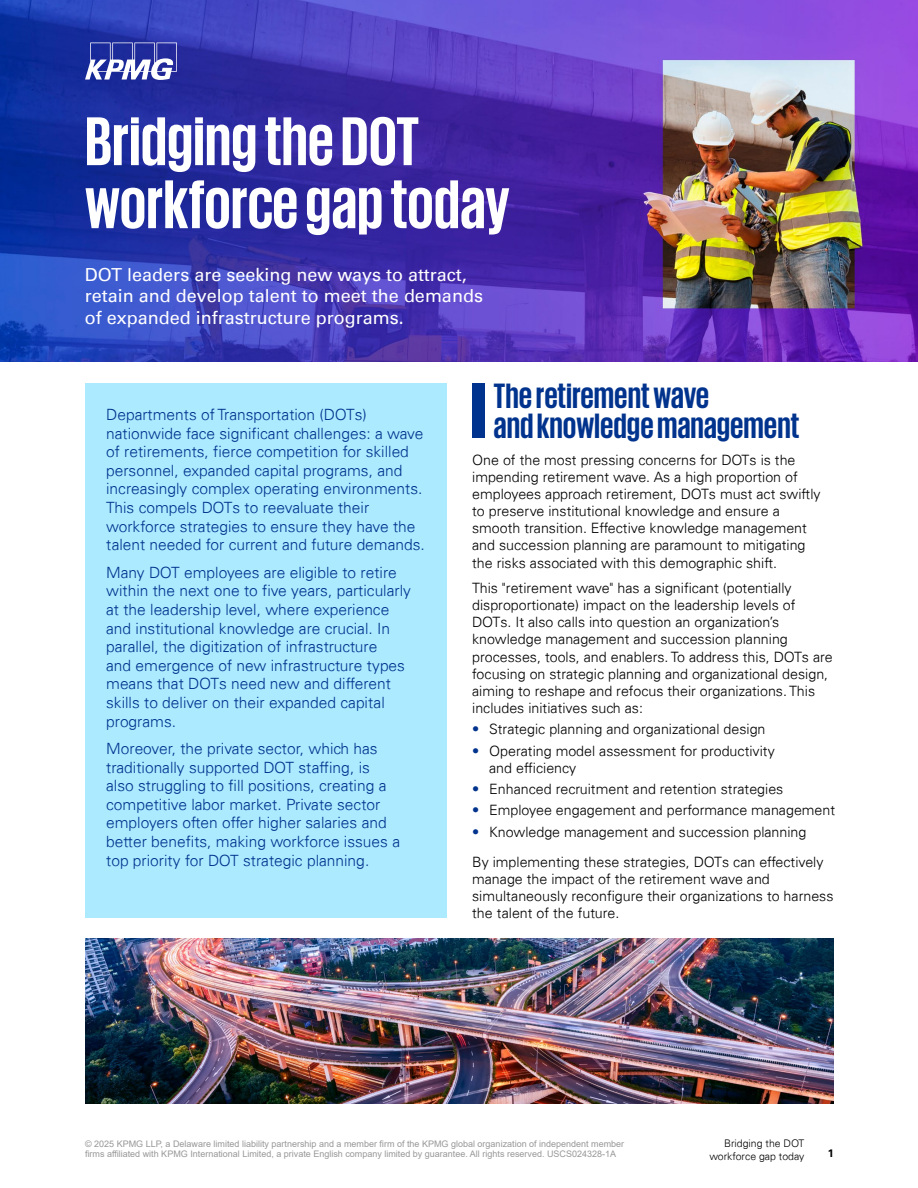
<style>
.page{position:relative;width:918px;height:1188px;background:#fff}
.page>*{position:absolute;margin:0;border:0;box-sizing:border-box;transform-origin:0 0}
.t1{font:700 70.5px/63px "KPMG";color:#fff}
.t2{font:700 36px/30px "KPMG";color:#00338d}
.t3{font:18px/21.6px "Univers 55 Roman";color:#fff}
.t4{font:300 15.6px/18.6px "Univers 45";color:#00338d}
.t5{font:300 14.25px/17.1px "Univers 45";color:#000}
.t6{font:700 10.8px "Univers 65";color:#000}
.t7{font:300 10.5px/12.6px "Univers 45";color:#000;text-align:right}
.t8{font:9px/10.8px "Arial";color:#989898}
.s1{color:#00338d}
</style>
<div class="page">
<img style="left:0;top:0;width:918px;height:361px">
<div style="left:85px;top:383px;width:361px;height:535px;background:#aceaff"></div>
<svg style="left:85px;top:43px;width:92px;height:37px"></svg>
<div style="left:472px;top:383px;width:13px;height:55px;background:#00338d"></div>
<img style="left:85px;top:938px;width:748px;height:165px">
<h1 class="t1" style="left:85px;top:108px;width:426px">Bridging the DOT workforce gap today</h1>
<p class="t3" style="left:85px;top:263px;width:400px">DOT leaders are seeking new ways to attract, retain and develop talent to meet the demands of expanded infrastructure programs.</p>
<p class="t4" style="left:106px;top:405px;width:320px">Departments of Transportation (DOTs) nationwide face significant challenges: a wave of retirements, fierce competition for skilled personnel, expanded capital programs, and increasingly complex operating environments.<br>This compels DOTs to reevaluate their workforce strategies to ensure they have the talent needed for current and future demands.</p>
<p class="t4" style="left:106px;top:563px;width:306px">Many DOT employees are eligible to retire within the next one to five years, particularly at the leadership level, where experience and institutional knowledge are crucial. In parallel, the digitization of infrastructure<br>and emergence of new infrastructure types means that DOTs need new and different skills to deliver on their expanded capital programs.</p>
<p class="t4" style="left:106px;top:739px;width:295px">Moreover, the private sector, which has traditionally supported DOT staffing, is also struggling to fill positions, creating a competitive labor market. Private sector employers often offer higher salaries and better benefits, making workforce issues a top priority for DOT strategic planning.</p>
<h2 class="t2" style="left:494px;top:379px;width:308px">The retirement wave<br>and knowledge management</h2>
<p class="t5" style="left:472px;top:451px;width:350px">One of the most pressing concerns for DOTs is the impending retirement wave. As a high proportion of employees approach retirement, DOTs must act swiftly to preserve institutional knowledge and ensure a smooth transition. Effective knowledge management and succession planning are paramount to mitigating the risks associated with this demographic shift.</p>
<p class="t5" style="left:472px;top:580px;width:362px">This "retirement wave" has a significant (potentially disproportionate) impact on the leadership levels of DOTs. It also calls into question an organization’s knowledge management and succession planning processes, tools, and enablers. To address this, DOTs are focusing on strategic planning and organizational design, aiming to reshape and refocus their organizations. This includes initiatives such as:</p>
<p class="t5" style="left:472px;top:721px;width:295px"><span class="s1">•</span> Strategic planning and organizational design</p>
<p class="t5" style="left:489px;top:742px;width:287px;text-indent:-17px"><span class="s1">•</span> Operating model assessment for productivity and efficiency</p>
<p class="t5" style="left:472px;top:780px;width:313px"><span class="s1">•</span> Enhanced recruitment and retention strategies</p>
<p class="t5" style="left:472px;top:802px;width:365px"><span class="s1">•</span> Employee engagement and performance management</p>
<p class="t5" style="left:472px;top:817px;width:353px;line-height:29.8px"><span class="s1">•</span> Knowledge management and succession planning<br>By implementing these strategies, DOTs can effectively</p>
<p class="t5" style="left:472px;top:870px;width:363px">manage the impact of the retirement wave and simultaneously reconfigure their organizations to harness the talent of the future.</p>
<p class="t7" style="left:709px;top:1137px;width:97px">Bridging the DOT workforce gap today</p>
<p class="t8" style="left:85px;top:1138px;width:541px">© 2025 KPMG LLP, a Delaware limited liability partnership and a member firm of the KPMG global organization of independent member firms affiliated with KPMG International Limited, a private English company limited by guarantee. All rights reserved. USCS024328-1A</p>
<p class="t6" style="left:828px;top:1147px;width:8px">1</p>
</div>
